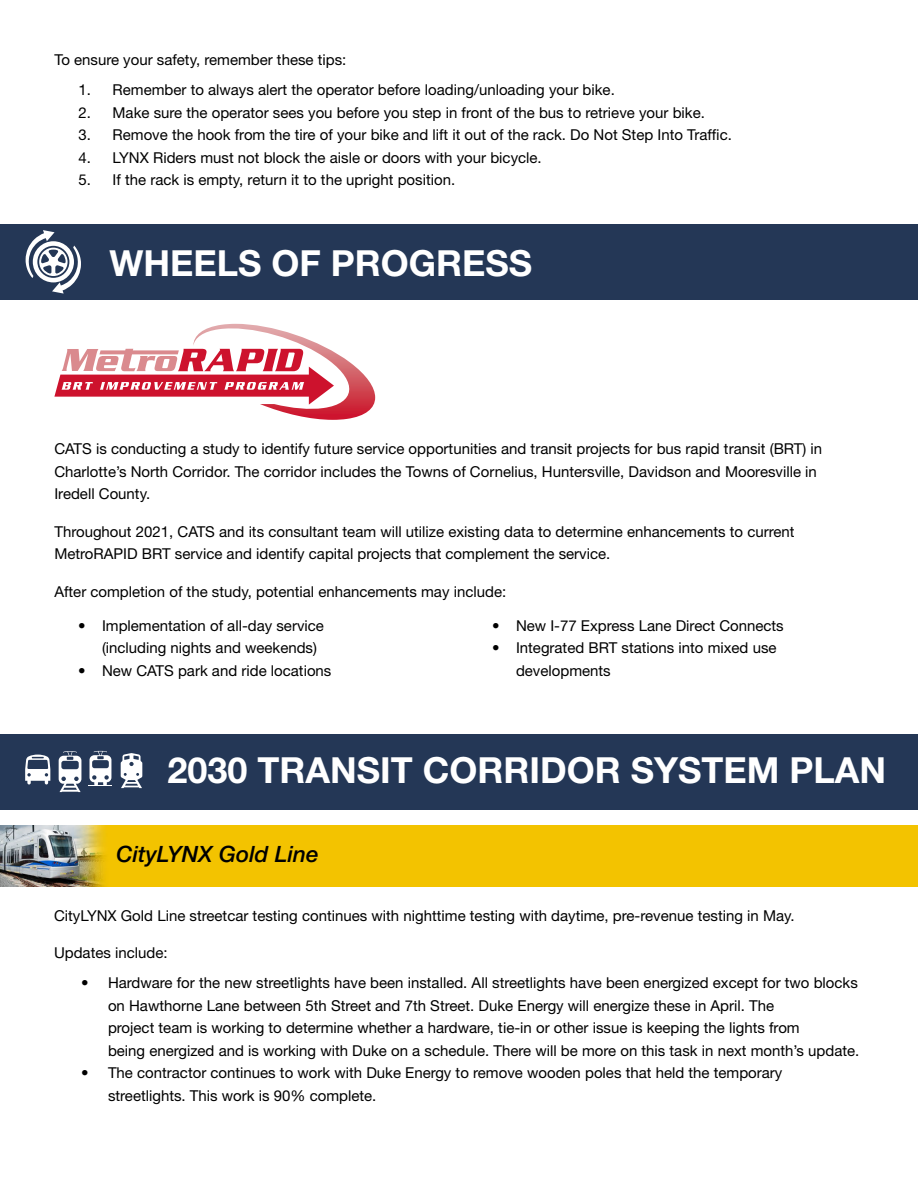
<style>
.page{position:relative;width:918px;height:1188px;background:#fff}
.page>*{position:absolute;margin:0;border:0;box-sizing:border-box;transform-origin:0 0}
.t1{font:700 36px "Helvetica Neue LT Pro";color:#fff}
.t2{font:italic 500 22.5px "Helvetica Neue LT Pro";color:#000}
.t3{font:15px/22.5px "Helvetica Neue LT Pro";color:#000}
</style>
<div class="page">
<div style="left:0;top:225px;width:918px;height:75px;background:#243756"></div>
<svg style="left:26px;top:230px;width:55px;height:64px"></svg>
<svg style="left:54px;top:324px;width:321px;height:96px"></svg>
<img style="left:0;top:825px;width:918px;height:61px">
<div style="left:0;top:734px;width:918px;height:76px;background:#243756"></div>
<svg style="left:25px;top:755px;width:25px;height:29px"></svg>
<svg style="left:59px;top:751px;width:22px;height:41px"></svg>
<svg style="left:121px;top:753px;width:21px;height:35px"></svg>
<svg style="left:89px;top:751px;width:23px;height:35px"></svg>
<p class="t3" style="left:54px;top:48px;width:294px">To ensure your safety, remember these tips:</p>
<p class="t3" style="left:78px;top:78px;width:538px">1. Remember to always alert the operator before loading/unloading your bike.</p>
<p class="t3" style="left:78px;top:101px;width:628px">2. Make sure the operator sees you before you step in front of the bus to retrieve your bike.</p>
<p class="t3" style="left:78px;top:123px;width:655px">3. Remove the hook from the tire of your bike and lift it out of the rack. Do Not Step Into Traffic.</p>
<p class="t3" style="left:78px;top:146px;width:465px">4. LYNX Riders must not block the aisle or doors with your bicycle.</p>
<p class="t3" style="left:78px;top:168px;width:378px">5. If the rack is empty, return it to the upright position.</p>
<h1 class="t1" style="left:109px;top:241px;width:424px">WHEELS OF PROGRESS</h1>
<p class="t3" style="left:54px;top:437px;width:769px">CATS is conducting a study to identify future service opportunities and transit projects for bus rapid transit (BRT) in<br>Charlotte’s North Corridor. The corridor includes the Towns of Cornelius, Huntersville, Davidson and Mooresville in<br>Iredell County.</p>
<p class="t3" style="left:54px;top:520px;width:742px">Throughout 2021, CATS and its consultant team will utilize existing data to determine enhancements to current<br>MetroRAPID BRT service and identify capital projects that complement the service.</p>
<p class="t3" style="left:54px;top:580px;width:453px">After completion of the study, potential enhancements may include:</p>
<p class="t3" style="left:102px;top:614px;width:223px;text-indent:-24px">• Implementation of all-day service (including nights and weekends)</p>
<p class="t3" style="left:78px;top:659px;width:255px">• New CATS park and ride locations</p>
<p class="t3" style="left:492px;top:614px;width:293px">• New I-77 Express Lane Direct Connects</p>
<p class="t3" style="left:516px;top:637px;width:262px;text-indent:-24px">• Integrated BRT stations into mixed use developments</p>
<h1 class="t1" style="left:167px;top:748px;width:720px">2030 TRANSIT CORRIDOR SYSTEM PLAN</h1>
<h2 class="t2" style="left:117px;top:841px;width:204px">CityLYNX Gold Line</h2>
<p class="t3" style="left:54px;top:904px;width:742px">CityLYNX Gold Line streetcar testing continues with nighttime testing with daytime, pre-revenue testing in May.</p>
<p class="t3" style="left:54px;top:941px;width:115px">Updates include:</p>
<p class="t3" style="left:108px;top:971px;width:753px;text-indent:-27px">• Hardware for the new streetlights have been installed. All streetlights have been energized except for two blocks on Hawthorne Lane between 5th Street and 7th Street. Duke Energy will energize these in April. The<br>project team is working to determine whether a hardware, tie-in or other issue is keeping the lights from<br>being energized and is working with Duke on a schedule. There will be more on this task in next month’s update.</p>
<p class="t3" style="left:108px;top:1061px;width:676px;text-indent:-27px">• The contractor continues to work with Duke Energy to remove wooden poles that held the temporary streetlights. This work is 90% complete.</p>
</div>
